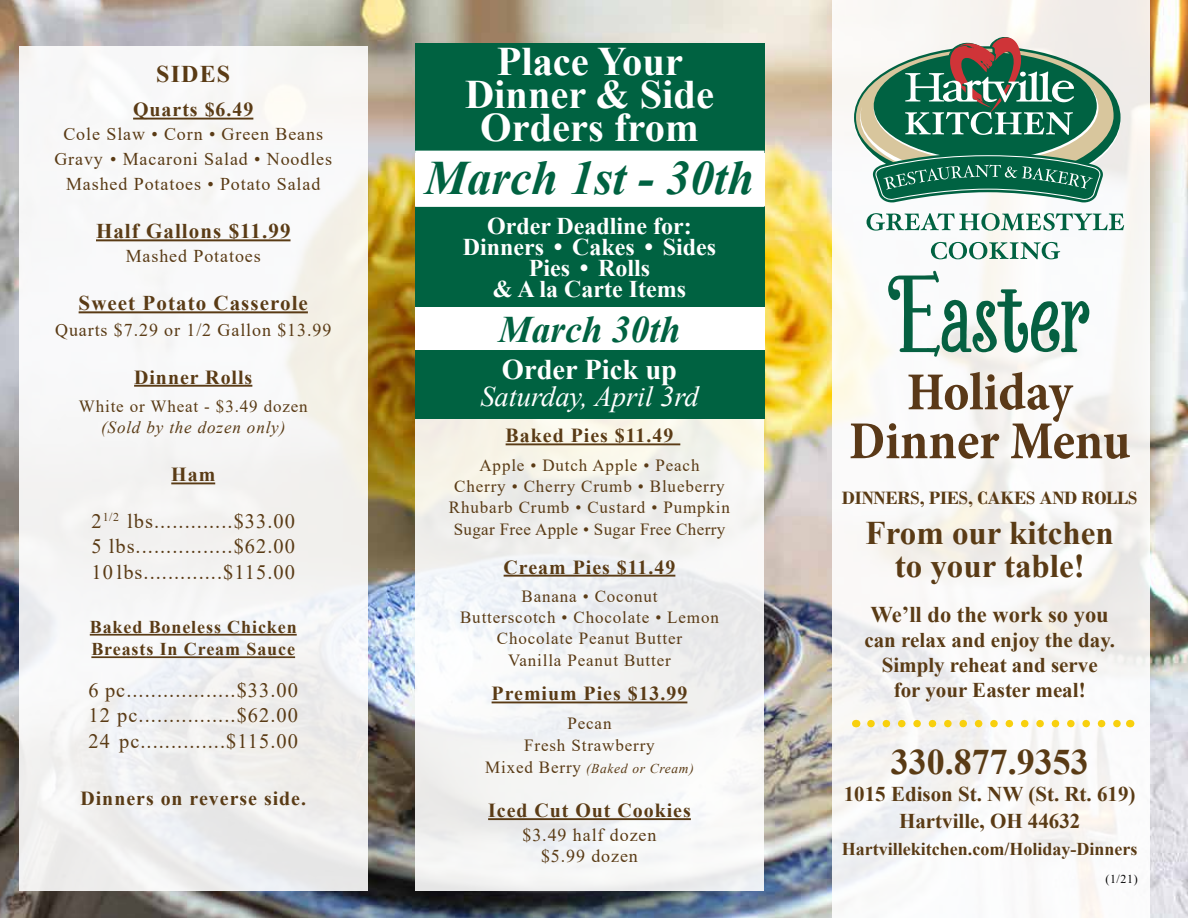
<style>
.page{position:relative;width:1188px;height:918px;background:#fff}
.page>*{position:absolute;margin:0;border:0;box-sizing:border-box;transform-origin:0 0}
.t1{font:110.7px "Chickens Lovers";color:#056041;scale:.88 1}
.t2{font:700 condensed 54px/48.9px "Minion Pro";color:#5a3918;text-align:center}
.t3{font:italic 700 48px "Times New Roman";color:#006241}
.t4{font:700 40.5px/33px "Times New Roman";color:#fff;text-align:center}
.t5{font:italic 700 37.5px "Times New Roman";color:#006241}
.t6{font:700 36px "Times New Roman";color:#5a3b15}
.t7{font:700 33px/33px "Times New Roman";color:#5a3b15;text-align:center}
.t8{font:italic 28.5px "Times New Roman";color:#fff}
.t9{font:700 28.5px "Times New Roman";color:#fff}
.t10{font:700 24px/21px "Times New Roman";color:#fff;text-align:center}
.t11{font:700 24px "Times New Roman";letter-spacing:.05em;color:#5a3b15}
.t12{font:700 22.5px "Times New Roman";color:#5a3b15}
.t13{font:700 21px/25.2px "Times New Roman";color:#5a3b15;text-align:center}
.t14{font:700 21px "Times New Roman";letter-spacing:.05em;color:#5a3b15}
.t15{font:20.4px/25.5px "Times New Roman";letter-spacing:.05em;color:#5a3b15;text-align:justify}
.t16{font:700 19.95px "Times New Roman";letter-spacing:.05em;color:#5a3b15}
.t17{font:700 18.75px "Bodoni";letter-spacing:-.01em;color:#5a3b15}
.t18{font:18px/24.8px "Times New Roman";letter-spacing:.05em;color:#5a3b15;text-align:center}
.t19{font:700 18px/22.5px "Times New Roman";letter-spacing:.05em;color:#5a3b15}
.t20{font:700 18px "Times New Roman";color:#5a3b15}
.t21{font:17.1px/21.3px "Times New Roman";letter-spacing:.05em;color:#5a3b15;text-align:center}
.t22{font:italic 17.1px "Times New Roman";letter-spacing:.05em;color:#5a3b15}
.t23{font:italic 13.5px "Times New Roman";letter-spacing:.05em;color:#5a3b15}
.t24{font:12px "Times New Roman";color:#000}
.s1{font-family:"Goudy Old Style T"}
.s2{font-style:normal;font-size:17.1px}
</style>
<div class="page">
<img style="left:0;top:0;width:1188px;height:918px">
<svg style="left:832px;top:0;width:318px;height:918px"></svg>
<svg style="left:871px;top:720px;width:251px;height:7px"></svg>
<div style="left:415px;top:47px;width:349px;height:844px;background:#f3f3f2"></div>
<hr style="left:506px;top:443px;width:174px;height:2px;background:#5a3b15">
<hr style="left:504px;top:575px;width:171px;height:2px;background:#5a3b15">
<hr style="left:492px;top:702px;width:195px;height:1px;background:#5a3b15">
<hr style="left:488px;top:818px;width:203px;height:2px;background:#5a3b15">
<div style="left:19px;top:47px;width:349px;height:844px;background:linear-gradient(to right,#f6f6f7,#f3f2ef)"></div>
<hr style="left:133px;top:118px;width:120px;height:2px;background:#5a3b15">
<hr style="left:96px;top:239px;width:195px;height:2px;background:#5a3b15">
<hr style="left:79px;top:311px;width:229px;height:2px;background:#5a3b15">
<hr style="left:134px;top:385px;width:118px;height:2px;background:#5a3b15">
<hr style="left:171px;top:482px;width:44px;height:2px;background:#5a3b15">
<hr style="left:90px;top:634px;width:207px;height:2px;background:#5a3b15">
<hr style="left:91px;top:656px;width:204px;height:2px;background:#5a3b15">
<svg style="left:854px;top:37px;width:267px;height:165px"></svg>
<svg style="left:867px;top:213px;width:257px;height:18px"></svg>
<svg style="left:931px;top:242px;width:129px;height:17px"></svg>
<div style="left:415px;top:43px;width:349px;height:375px;background:#006241"></div>
<hr style="left:415px;top:151px;width:349px;height:3px;background:#fff">
<div style="left:415px;top:153px;width:349px;height:53px;background:#fff"></div>
<div style="left:415px;top:308px;width:349px;height:42px;background:#fff"></div>
<hr style="left:415px;top:204px;width:349px;height:3px;background:#fff">
<h3 class="t11" style="left:156px;top:57px;width:76px">SIDES</h3>
<p class="t16" style="left:133px;top:95px;width:122px">Quarts $6.49</p>
<p class="t18" style="left:54px;top:121px;width:279px">Cole Slaw • Corn • Green Beans<br>Gravy • Macaroni Salad • Noodles<br>Mashed Potatoes • Potato Salad</p>
<p class="t14" style="left:96px;top:216px;width:196px">Half Gallons $11.99</p>
<p class="t18" style="left:126px;top:243px;width:137px">Mashed Potatoes</p>
<p class="t14" style="left:79px;top:288px;width:231px">Sweet Potato Casserole</p>
<p class="t18" style="left:55px;top:317px;width:278px">Quarts $7.29 or 1/2 Gallon $13.99</p>
<p class="t16" style="left:134px;top:363px;width:120px">Dinner Rolls</p>
<p class="t21" style="left:79px;top:395px;width:230px">White or Wheat - $3.49 dozen</p>
<p class="t22" style="left:101px;top:416px;width:186px">(Sold by the dozen only)</p>
<p class="t16" style="left:171px;top:460px;width:45px">Ham</p>
<p class="t15" style="left:92px;top:507px;width:205px">2<sup>1/2</sup> lbs.............$33.00<br>5 lbs................$62.00<br>10 lbs.............$115.00</p>
<p class="t19" style="left:90px;top:615px;width:208px">Baked Boneless Chicken<br>Breasts In Cream Sauce</p>
<p class="t15" style="left:89px;top:676px;width:211px">6 pc..................$33.00<br>12 pc................$62.00<br>24 pc..............$115.00</p>
<p class="t16" style="left:80px;top:784px;width:227px">Dinners on reverse side.</p>
<h3 class="t4" style="left:465px;top:43px;width:251px">Place Your<br>Dinner &amp; Side<br>Orders from</h3>
<h3 class="t3" style="left:425px;top:144px;width:331px">March 1st - 30th</h3>
<h3 class="t10" style="left:463px;top:215px;width:255px">Order Deadline for:<br>Dinners <span class="s1">•</span> Cakes <span class="s1">•</span> Sides<br>Pies <span class="s1">•</span> Rolls<br>&amp; A la Carte Items</h3>
<h3 class="t5" style="left:498px;top:303px;width:184px">March 30th</h3>
<h3 class="t9" style="left:502px;top:348px;width:177px">Order Pick up</h3>
<h3 class="t8" style="left:480px;top:376px;width:220px">Saturday, April 3rd</h3>
<p class="t16" style="left:506px;top:421px;width:169px">Baked Pies $11.49</p>
<p class="t21" style="left:449px;top:454px;width:283px">Apple • Dutch Apple • Peach<br>Cherry • Cherry Crumb • Blueberry<br>Rhubarb Crumb • Custard • Pumpkin<br>Sugar Free Apple • Sugar Free Cherry</p>
<p class="t16" style="left:504px;top:552px;width:173px">Cream Pies $11.49</p>
<p class="t21" style="left:460px;top:585px;width:260px">Banana • Coconut<br>Butterscotch • Chocolate • Lemon<br>Chocolate Peanut Butter<br>Vanilla Peanut Butter</p>
<p class="t16" style="left:492px;top:679px;width:197px">Premium Pies $13.99</p>
<p class="t21" style="left:524px;top:711px;width:132px;line-height:22.4px">Pecan<br>Fresh Strawberry</p>
<p class="t23" style="left:485px;top:760px;width:210px"><span class="s2">Mixed Berry</span> (Baked or Cream)</p>
<p class="t16" style="left:488px;top:796px;width:204px">Iced Cut Out Cookies</p>
<p class="t18" style="left:523px;top:824px;width:135px;line-height:21px">$3.49 half dozen $5.99 dozen</p>
<h1 class="t1" style="left:888px;top:253px;width:230px">Easter</h1>
<h2 class="t2" style="left:849px;top:367px;width:283px">Holiday<br>Dinner Menu</h2>
<p class="t17" style="left:842px;top:487px;width:297px">DINNERS, PIES, CAKES AND ROLLS</p>
<h3 class="t7" style="left:866px;top:515px;width:250px">From our kitchen to your table!</h3>
<h3 class="t12" style="left:871px;top:598px;width:240px">We’ll do the work so you</h3>
<p class="t13" style="left:864px;top:627px;width:252px">can relax and enjoy the day.<br>Simply reheat and serve<br>for your Easter meal!</p>
<h3 class="t6" style="left:891px;top:736px;width:199px">330.877.9353</h3>
<p class="t13" style="left:844px;top:779px;width:293px;line-height:27px">1015 Edison St. NW (St. Rt. 619)<br>Hartville, OH 44632</p>
<p class="t20" style="left:842px;top:836px;width:297px">Hartvillekitchen.com/Holiday-Dinners</p>
<p class="t24" style="left:1105px;top:871px;width:34px">(1/21)</p>
</div>
